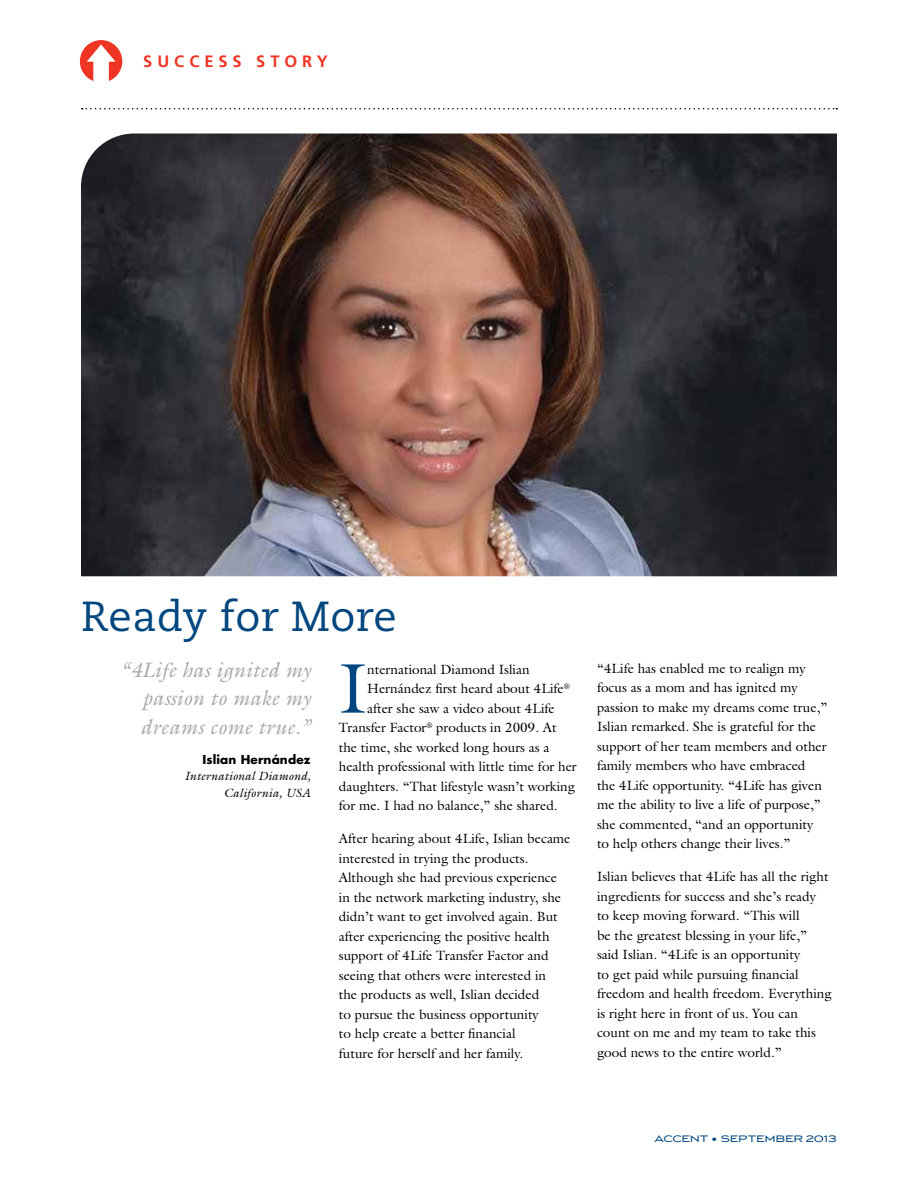
<style>
.page{position:relative;width:918px;height:1188px;background:#fff}
.page>*{position:absolute;margin:0;border:0;box-sizing:border-box;transform-origin:0 0}
.t1{font:70.8px "Galliard Std";color:#00467f}
.t2{font:42px "Caecilia LT Std";letter-spacing:.01em;color:#00467f}
.t3{font:italic 21px/28.5px "Galliard Std";letter-spacing:.01em;color:#a7a9ac;text-align:justify}
.t4{font:700 16.5px "Frutiger LT Std";color:#ee3524}
.t5{font:13.5px/19.5px "Galliard Std";color:#000}
.t6{font:italic 12px/16.5px "Galliard Std";letter-spacing:.01em;color:#000;text-align:right}
.t7{font:700 12px "Futura Std";letter-spacing:.01em;color:#000}
.t8{font:10.5px "Luxury Gold";letter-spacing:.02em;color:#00467f}
</style>
<div class="page">
<svg style="left:82px;top:108px;width:755px;height:2px"></svg>
<img style="left:81px;top:134px;width:756px;height:442px">
<svg style="left:80px;top:40px;width:42px;height:41px"></svg>
<p class="t4" style="left:143px;top:52px;width:74px">SUCCESS</p>
<p class="t4" style="left:256px;top:52px;width:15px">STO</p>
<p class="t4" style="left:302px;top:52px;width:27px">R Y</p>
<h2 class="t2" style="left:81px;top:592px;width:318px">Ready for More</h2>
<h1 class="t1" style="left:339px;top:644px;width:30px">I</h1>
<p class="t5" style="left:367px;top:659px;width:164px">nternational Diamond Islian</p>
<h3 class="t3" style="left:140px;top:655px;width:172px;text-indent:-20px">“4Life has ignited my passion to make my dreams come true.”</h3>
<p class="t7" style="left:203px;top:751px;width:109px">Islian Hernández</p>
<p class="t6" style="left:184px;top:768px;width:128px">International Diamond,<br>California, USA</p>
<p class="t5" style="left:367px;top:679px;width:204px">Hernández first heard about 4Life<sup>®</sup></p>
<p class="t5" style="left:367px;top:698px;width:189px">after she saw a video about 4Life</p>
<p class="t5" style="left:339px;top:718px;width:219px">Transfer Factor<sup>®</sup> products in 2009. At</p>
<p class="t5" style="left:339px;top:737px;width:212px">the time, she worked long hours as a</p>
<p class="t5" style="left:339px;top:757px;width:240px">health professional with little time for her</p>
<p class="t5" style="left:339px;top:776px;width:238px">daughters. “That lifestyle wasn’t working</p>
<p class="t5" style="left:339px;top:796px;width:220px">for me. I had no balance,” she shared.</p>
<p class="t5" style="left:339px;top:829px;width:233px">After hearing about 4Life, Islian became interested in trying the products.<br>Although she had previous experience in the network marketing industry, she didn’t want to get involved again. But after experiencing the positive health support of 4Life Transfer Factor and seeing that others were interested in<br>the products as well, Islian decided<br>to pursue the business opportunity<br>to help create a better financial<br>future for herself and her family.</p>
<p class="t5" style="left:597px;top:658px;width:232px">“4Life has enabled me to realign my focus as a mom and has ignited my passion to make my dreams come true,” Islian remarked. She is grateful for the support of her team members and other family members who have embraced<br>the 4Life opportunity. “4Life has given me the ability to live a life of purpose,” she commented, “and an opportunity to help others change their lives.”</p>
<p class="t5" style="left:597px;top:867px;width:236px">Islian believes that 4Life has all the right ingredients for success and she’s ready<br>to keep moving forward. “This will<br>be the greatest blessing in your life,” said Islian. “4Life is an opportunity<br>to get paid while pursuing financial freedom and health freedom. Everything is right here in front of us. You can count on me and my team to take this good news to the entire world.”</p>
<p class="t8" style="left:654px;top:1134px;width:184px">ACCENT • SEPTEMBER 2013</p>
</div>
